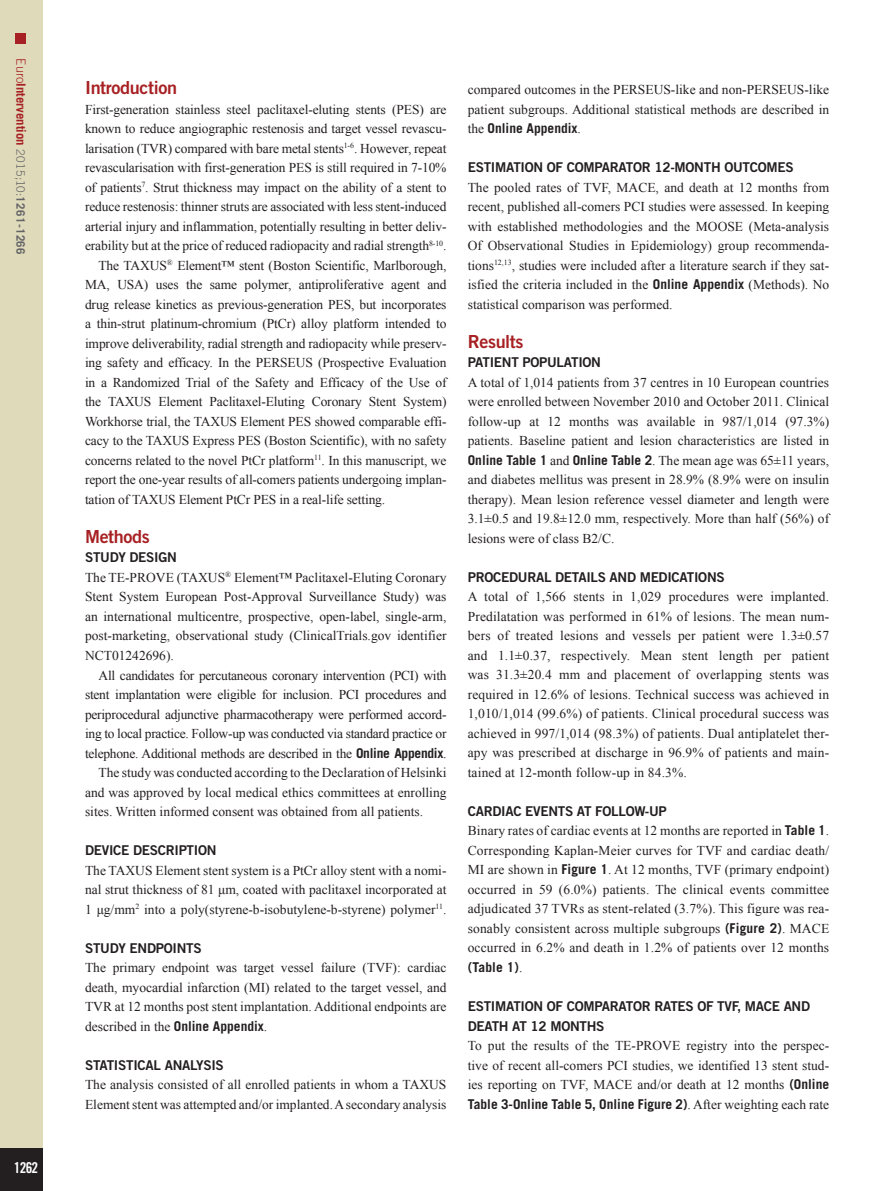
<style>
.page{position:relative;width:893px;height:1191px;background:#fff}
.page>*{position:absolute;margin:0;border:0;box-sizing:border-box;transform-origin:0 0}
.t1{font:18px "Trade Gothic LT Std Bd 2";letter-spacing:-.02em;color:#a72023}
.t2{font:15px "Trade Gothic LT Std Bd Cn 20";color:#fff}
.t3{font:13.5px/19.5px "Times New Roman";letter-spacing:-.01em;color:#231f20;text-align:justify}
.t4{font:13.5px/19.5px "Trade Gothic LT Std Bd 2";letter-spacing:-.02em;color:#231f20}
.t5{font:700 13.5px "Trade Gothic LT Std";color:#231f20}
.t6{font:700 12.75px "Trade Gothic LT Std";color:#a72023}
.s1{font-weight:300}
.s2{font-weight:300;font-size:11.7px;color:#636366}
.s3{font-size:11.7px;color:#636366}
.s4{font-family:"Trade Gothic LT Std";font-weight:700}
.s5{font-family:"Times New Roman";font-weight:400}
</style>
<div class="page">
<div style="left:0;top:0;width:43px;height:1191px;background:#dedaba"></div>
<div style="left:0;top:1148px;width:43px;height:43px;background:#231f20"></div>
<div style="left:16px;top:34px;width:10px;height:10px;background:#a72023"></div>
<p class="t6" style="left:29px;top:58px;width:198px;rotate:90deg"><span class="s1">Euro</span>Intervention <span class="s2">2015;10:</span><span class="s3">1261-1266</span></p>
<p class="t2" style="left:14px;top:1158px;width:26px">1262</p>
<h1 class="t1" style="left:85px;top:77px;width:94px">Introduction</h1>
<p class="t3" style="left:85px;top:99px;width:363px">First-generation stainless steel paclitaxel-eluting stents (PES) are</p>
<p class="t3" style="left:85px;top:119px;width:363px">known to reduce angiographic restenosis and target vessel revascu-</p>
<p class="t3" style="left:85px;top:138px;width:363px">larisation (TVR) compared with bare metal stents<sup>1-6</sup>. However, repeat</p>
<p class="t3" style="left:85px;top:158px;width:363px">revascularisation with first-generation PES is still required in 7-10%</p>
<p class="t3" style="left:85px;top:177px;width:363px">of patients<sup>7</sup>. Strut thickness may impact on the ability of a stent to</p>
<p class="t3" style="left:85px;top:197px;width:363px">reduce restenosis: thinner struts are associated with less stent-induced</p>
<p class="t3" style="left:85px;top:216px;width:363px">arterial injury and inflammation, potentially resulting in better deliv-</p>
<p class="t3" style="left:85px;top:236px;width:363px">erability but at the price of reduced radiopacity and radial strength<sup>8-10</sup>.</p>
<p class="t3" style="left:99px;top:255px;width:349px">The TAXUS<sup>®</sup> Element™ stent (Boston Scientific, Marlborough,</p>
<p class="t3" style="left:85px;top:275px;width:363px">MA, USA) uses the same polymer, antiproliferative agent and</p>
<p class="t3" style="left:85px;top:294px;width:363px">drug release kinetics as previous-generation PES, but incorporates</p>
<p class="t3" style="left:85px;top:314px;width:363px">a thin-strut platinum-chromium (PtCr) alloy platform intended to</p>
<p class="t3" style="left:85px;top:333px;width:363px">improve deliverability, radial strength and radiopacity while preserv-</p>
<p class="t3" style="left:85px;top:353px;width:363px">ing safety and efficacy. In the PERSEUS (Prospective Evaluation</p>
<p class="t3" style="left:85px;top:372px;width:363px">in a Randomized Trial of the Safety and Efficacy of the Use of</p>
<p class="t3" style="left:85px;top:392px;width:363px">the TAXUS Element Paclitaxel-Eluting Coronary Stent System)</p>
<p class="t3" style="left:85px;top:411px;width:363px">Workhorse trial, the TAXUS Element PES showed comparable effi-</p>
<p class="t3" style="left:85px;top:431px;width:363px">cacy to the TAXUS Express PES (Boston Scientific), with no safety</p>
<p class="t3" style="left:85px;top:450px;width:363px">concerns related to the novel PtCr platform<sup>11</sup>. In this manuscript, we</p>
<p class="t3" style="left:85px;top:470px;width:363px">report the one-year results of all-comers patients undergoing implan-</p>
<p class="t3" style="left:85px;top:489px;width:302px">tation of TAXUS Element PtCr PES in a real-life setting.</p>
<h1 class="t1" style="left:85px;top:525px;width:66px">Methods</h1>
<p class="t4" style="left:85px;top:547px;width:93px">STUDY DESIGN</p>
<p class="t3" style="left:85px;top:567px;width:363px">The TE-PROVE (TAXUS<sup>®</sup> Element™ Paclitaxel-Eluting Coronary Stent System European Post-Approval Surveillance Study) was an international multicentre, prospective, open-label, single-arm, post-marketing, observational study (ClinicalTrials.gov identifier NCT01242696).</p>
<p class="t3" style="left:99px;top:665px;width:349px">All candidates for percutaneous coronary intervention (PCI) with</p>
<p class="t3" style="left:85px;top:684px;width:363px">stent implantation were eligible for inclusion. PCI procedures and</p>
<p class="t3" style="left:85px;top:704px;width:363px">periprocedural adjunctive pharmacotherapy were performed accord-</p>
<p class="t3" style="left:85px;top:723px;width:363px">ing to local practice. Follow-up was conducted via standard practice or</p>
<p class="t3" style="left:85px;top:743px;width:363px">telephone. Additional methods are described in the <span class="s4">Online Appendix</span>.</p>
<p class="t3" style="left:99px;top:762px;width:349px">The study was conducted according to the Declaration of Helsinki</p>
<p class="t3" style="left:85px;top:782px;width:363px">and was approved by local medical ethics committees at enrolling</p>
<p class="t3" style="left:85px;top:801px;width:340px">sites. Written informed consent was obtained from all patients.</p>
<p class="t4" style="left:85px;top:840px;width:133px">DEVICE DESCRIPTION</p>
<p class="t3" style="left:85px;top:860px;width:363px">The TAXUS Element stent system is a PtCr alloy stent with a nomi&shy;nal strut thickness of 81 μm, coated with paclitaxel incorporated at 1 μg/mm<sup>2</sup> into a poly(styrene-b-isobutylene-b-styrene) polymer<sup>11</sup>.</p>
<p class="t4" style="left:85px;top:937px;width:118px">STUDY ENDPOINTS</p>
<p class="t3" style="left:85px;top:957px;width:363px">The primary endpoint was target vessel failure (TVF): cardiac death, myocardial infarction (MI) related to the target vessel, and TVR at 12 months post stent implantation. Additional endpoints are described in the <span class="s4">Online Appendix</span>.</p>
<p class="t4" style="left:85px;top:1054px;width:140px">STATISTICAL ANALYSIS</p>
<p class="t3" style="left:85px;top:1074px;width:363px">The analysis consisted of all enrolled patients in whom a TAXUS<br>Element stent was attempted and/or implanted. A secondary analysis</p>
<p class="t3" style="left:468px;top:80px;width:363px">compared outcomes in the PERSEUS-like and non-PERSEUS-like patient subgroups. Additional statistical methods are described in</p>
<p class="t5" style="left:468px;top:120px;width:115px"><span class="s5">the</span> Online Appendix<span class="s5">.</span></p>
<p class="t4" style="left:468px;top:157px;width:327px">ESTIMATION OF COMPARATOR 12-MONTH OUTCOMES</p>
<p class="t3" style="left:468px;top:177px;width:363px">The pooled rates of TVF, MACE, and death at 12 months from recent, published all-comers PCI studies were assessed. In keeping with established methodologies and the MOOSE (Meta-analysis Of Observational Studies in Epidemiology) group recommenda&shy;tions<sup>12,13</sup>, studies were included after a literature search if they sat&shy;isfied the criteria included in the <span class="s4">Online Appendix</span> (Methods). No statistical comparison was performed.</p>
<h1 class="t1" style="left:468px;top:330px;width:57px">Results</h1>
<p class="t4" style="left:468px;top:352px;width:135px">PATIENT POPULATION</p>
<p class="t3" style="left:468px;top:372px;width:363px">A total of 1,014 patients from 37 centres in 10 European countries were enrolled between November 2010 and October 2011. Clinical follow-up at 12 months was available in 987/1,014 (97.3%) patients. Baseline patient and lesion characteristics are listed in <span class="s4">Online Table 1</span> and <span class="s4">Online Table 2</span>. The mean age was 65±11 years, and diabetes mellitus was present in 28.9% (8.9% were on insulin therapy). Mean lesion reference vessel diameter and length were 3.1±0.5 and 19.8±12.0 mm, respectively. More than half (56%) of lesions were of class B2/C.</p>
<p class="t4" style="left:468px;top:567px;width:258px">PROCEDURAL DETAILS AND MEDICATIONS</p>
<p class="t3" style="left:468px;top:587px;width:363px">A total of 1,566 stents in 1,029 procedures were implanted.<br>Predilatation was performed in 61% of lesions. The mean num&shy;bers of treated lesions and vessels per patient were 1.3±0.57 and 1.1±0.37, respectively. Mean stent length per patient was 31.3±20.4 mm and placement of overlapping stents was required in 12.6% of lesions. Technical success was achieved in 1,010/1,014 (99.6%) of patients. Clinical procedural success was achieved in 997/1,014 (98.3%) of patients. Dual antiplatelet ther&shy;apy was prescribed at discharge in 96.9% of patients and main&shy;tained at 12-month follow-up in 84.3%.</p>
<p class="t4" style="left:468px;top:801px;width:201px">CARDIAC EVENTS AT FOLLOW-UP</p>
<p class="t3" style="left:468px;top:821px;width:363px">Binary rates of cardiac events at 12 months are reported in <span class="s4">Table 1</span>.<br>Corresponding Kaplan-Meier curves for TVF and cardiac death/ MI are shown in <span class="s4">Figure 1</span>. At 12 months, TVF (primary endpoint) occurred in 59 (6.0%) patients. The clinical events committee adjudicated 37 TVRs as stent-related (3.7%). This figure was rea&shy;sonably consistent across multiple subgroups <span class="s4">(Figure 2)</span>. MACE occurred in 6.2% and death in 1.2% of patients over 12 months</p>
<p class="t5" style="left:468px;top:959px;width:56px">(Table 1)<span class="s5">.</span></p>
<p class="t4" style="left:468px;top:996px;width:344px">ESTIMATION OF COMPARATOR RATES OF TVF, MACE AND<br>DEATH AT 12 MONTHS</p>
<p class="t3" style="left:468px;top:1035px;width:363px">To put the results of the TE-PROVE registry into the perspec&shy;tive of recent all-comers PCI studies, we identified 13 stent stud&shy;ies reporting on TVF, MACE and/or death at 12 months <span class="s4">(Online</span></p>
<p class="t5" style="left:468px;top:1095px;width:363px">Table 3-Online Table 5, Online Figure 2)<span class="s5">. After weighting each rate</span></p>
</div>
